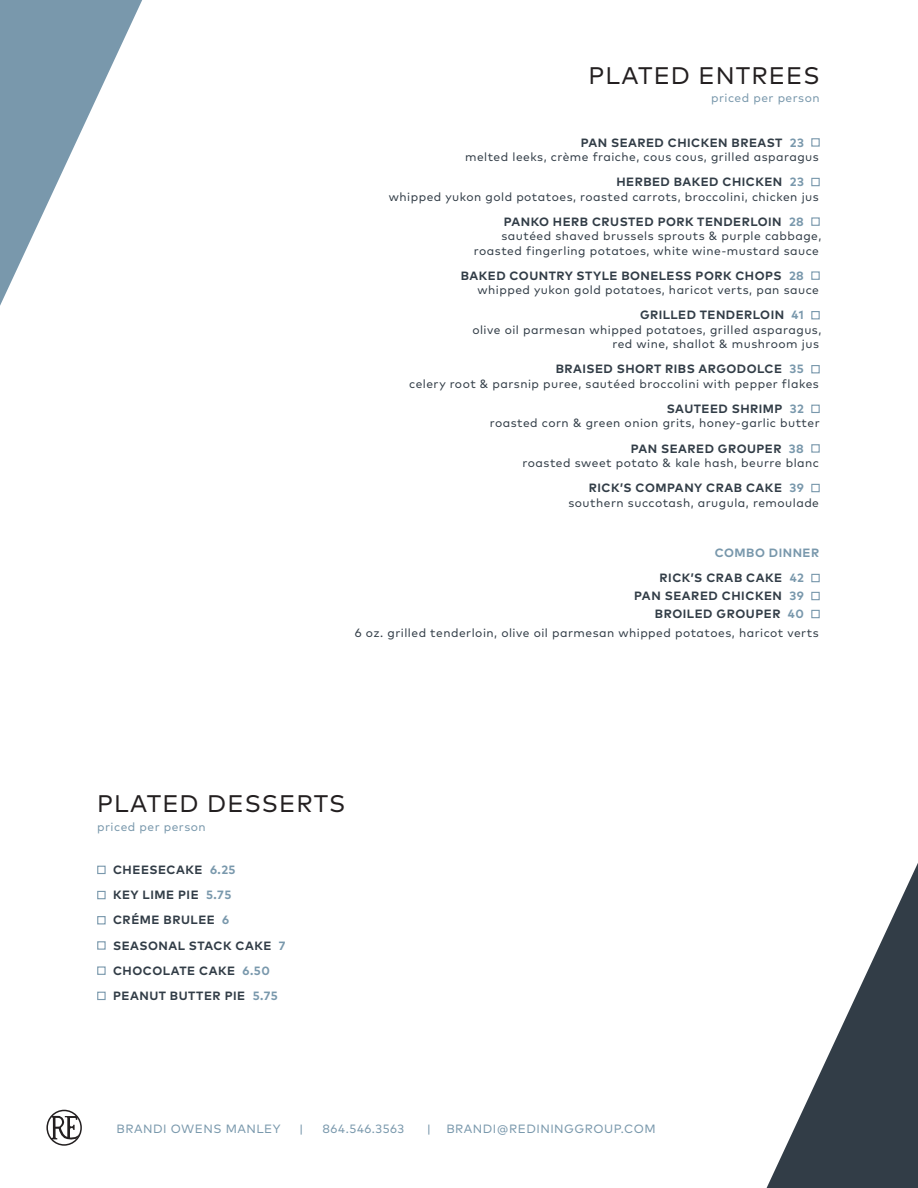
<style>
.page{position:relative;width:918px;height:1188px;background:#fff}
.page>*{position:absolute;margin:0;border:0;box-sizing:border-box;transform-origin:0 0}
.t1{font:24px "FF Mark Pro";letter-spacing:.045em;color:#231f20}
.t2{font:12px/14.4px "FF Mark Pro";letter-spacing:.04em;color:#323d47}
.t3{font:700 12px/18px "FF Mark Pro";letter-spacing:.045em;color:#323d47;text-align:right}
.t4{font:12px "FF Mark Pro";letter-spacing:.04em;color:#7998ac}
.t5{font:700 12px "FF Mark Pro";letter-spacing:.04em;color:#7998ac}
.s1{font-weight:700}
.s2{font-weight:700;color:#7998ac}
.s3{color:#7998ac}
</style>
<div class="page">
<svg style="left:46px;top:1110px;width:36px;height:36px"></svg>
<svg style="left:766px;top:863px;width:152px;height:325px"></svg>
<svg style="left:0;top:0;width:142px;height:306px;fill:#7d9bae"></svg>
<div style="left:811px;top:138px;width:9px;height:9px;border:1px solid #7998ac"></div>
<div style="left:811px;top:178px;width:9px;height:8px;border:1px solid #7998ac"></div>
<div style="left:811px;top:217px;width:9px;height:9px;border:1px solid #7998ac"></div>
<div style="left:811px;top:271px;width:9px;height:9px;border:1px solid #7998ac"></div>
<div style="left:811px;top:311px;width:9px;height:8px;border:1px solid #7998ac"></div>
<div style="left:811px;top:365px;width:9px;height:8px;border:1px solid #7998ac"></div>
<div style="left:811px;top:405px;width:9px;height:8px;border:1px solid #7998ac"></div>
<div style="left:811px;top:444px;width:9px;height:9px;border:1px solid #7998ac"></div>
<div style="left:811px;top:484px;width:9px;height:8px;border:1px solid #7998ac"></div>
<div style="left:811px;top:574px;width:9px;height:8px;border:1px solid #7998ac"></div>
<div style="left:811px;top:592px;width:9px;height:8px;border:1px solid #7998ac"></div>
<div style="left:811px;top:610px;width:9px;height:8px;border:1px solid #7998ac"></div>
<div style="left:97px;top:866px;width:9px;height:8px;border:1px solid #7998ac"></div>
<div style="left:97px;top:891px;width:9px;height:8px;border:1px solid #7998ac"></div>
<div style="left:97px;top:916px;width:9px;height:8px;border:1px solid #7998ac"></div>
<div style="left:97px;top:941px;width:9px;height:9px;border:1px solid #7998ac"></div>
<div style="left:97px;top:966px;width:9px;height:9px;border:1px solid #7998ac"></div>
<div style="left:97px;top:992px;width:9px;height:8px;border:1px solid #7998ac"></div>
<p class="t1" style="left:589px;top:57px;width:233px">PLATED ENTREES</p>
<p class="t4" style="left:711px;top:89px;width:110px">priced per person</p>
<p class="t2" style="left:465px;top:134px;width:355px;text-indent:116px"><span class="s1">PAN SEARED CHICKEN BREAST</span> <span class="s2">23 </span>melted leeks, crème fraiche, cous cous, grilled asparagus</p>
<p class="t2" style="left:389px;top:174px;width:431px;text-indent:228px"><span class="s1">HERBED BAKED CHICKEN</span> <span class="s2">23 </span>whipped yukon gold potatoes, roasted carrots, broccolini, chicken jus</p>
<p class="t3" style="left:504px;top:212px;width:302px">PANKO HERB CRUSTED PORK TENDERLOIN <span class="s3">28</span></p>
<p class="t2" style="left:501px;top:228px;width:321px">sautéed shaved brussels sprouts &amp; purple cabbage,</p>
<p class="t2" style="left:474px;top:242px;width:347px">roasted fingerling potatoes, white wine-mustard sauce</p>
<p class="t2" style="left:478px;top:267px;width:343px;text-indent:-17px"><span class="s1">BAKED COUNTRY STYLE BONELESS PORK CHOPS</span> <span class="s2">28 </span>whipped yukon gold potatoes, haricot verts, pan sauce</p>
<p class="t3" style="left:640px;top:305px;width:165px">GRILLED TENDERLOIN <span class="s3">41</span></p>
<p class="t2" style="left:472px;top:321px;width:350px">olive oil parmesan whipped potatoes, grilled asparagus,</p>
<p class="t2" style="left:612px;top:336px;width:208px">red wine, shallot &amp; mushroom jus</p>
<p class="t2" style="left:409px;top:361px;width:411px;text-indent:147px"><span class="s1">BRAISED SHORT RIBS ARGODOLCE</span> <span class="s2">35 </span>celery root &amp; parsnip puree, sautéed broccolini with pepper flakes</p>
<p class="t2" style="left:490px;top:401px;width:332px;text-indent:177px"><span class="s1">SAUTEED SHRIMP</span> <span class="s2">32 </span>roasted corn &amp; green onion grits, honey-garlic butter</p>
<p class="t2" style="left:523px;top:440px;width:298px;text-indent:108px"><span class="s1">PAN SEARED GROUPER</span> <span class="s2">38 </span>roasted sweet potato &amp; kale hash, beurre blanc</p>
<p class="t2" style="left:568px;top:480px;width:252px;text-align:center"><span class="s1">RICK’S COMPANY CRAB CAKE</span> <span class="s2">39 </span>southern succotash, arugula, remoulade</p>
<p class="t5" style="left:715px;top:544px;width:106px">COMBO DINNER</p>
<p class="t3" style="left:634px;top:568px;width:171px">RICK’S CRAB CAKE <span class="s3">42<br></span>PAN SEARED CHICKEN <span class="s3">39<br></span>BROILED GROUPER <span class="s3">40</span></p>
<p class="t2" style="left:355px;top:624px;width:466px">6 oz. grilled tenderloin, olive oil parmesan whipped potatoes, haricot verts</p>
<p class="t1" style="left:97px;top:786px;width:250px">PLATED DESSERTS</p>
<p class="t4" style="left:97px;top:817px;width:110px">priced per person</p>
<p class="t3" style="left:113px;top:860px;width:124px">CHEESECAKE <span class="s3">6.25</span></p>
<p class="t3" style="left:113px;top:885px;width:120px">KEY LIME PIE <span class="s3">5.75</span></p>
<p class="t3" style="left:113px;top:910px;width:118px">CRÉME BRULEE <span class="s3">6</span></p>
<p class="t3" style="left:113px;top:935px;width:174px">SEASONAL STACK CAKE <span class="s3">7</span></p>
<p class="t3" style="left:113px;top:961px;width:158px">CHOCOLATE CAKE <span class="s3">6.50</span></p>
<p class="t3" style="left:113px;top:986px;width:166px">PEANUT BUTTER PIE <span class="s3">5.75</span></p>
<p class="t4" style="left:117px;top:1119px;width:165px">BRANDI OWENS MANLEY</p>
<p class="t4" style="left:299px;top:1119px;width:6px">|</p>
<p class="t4" style="left:323px;top:1119px;width:83px">864.546.3563</p>
<p class="t4" style="left:427px;top:1119px;width:6px">|</p>
<p class="t4" style="left:446px;top:1119px;width:211px">BRANDI@REDININGGROUP.COM</p>
</div>
